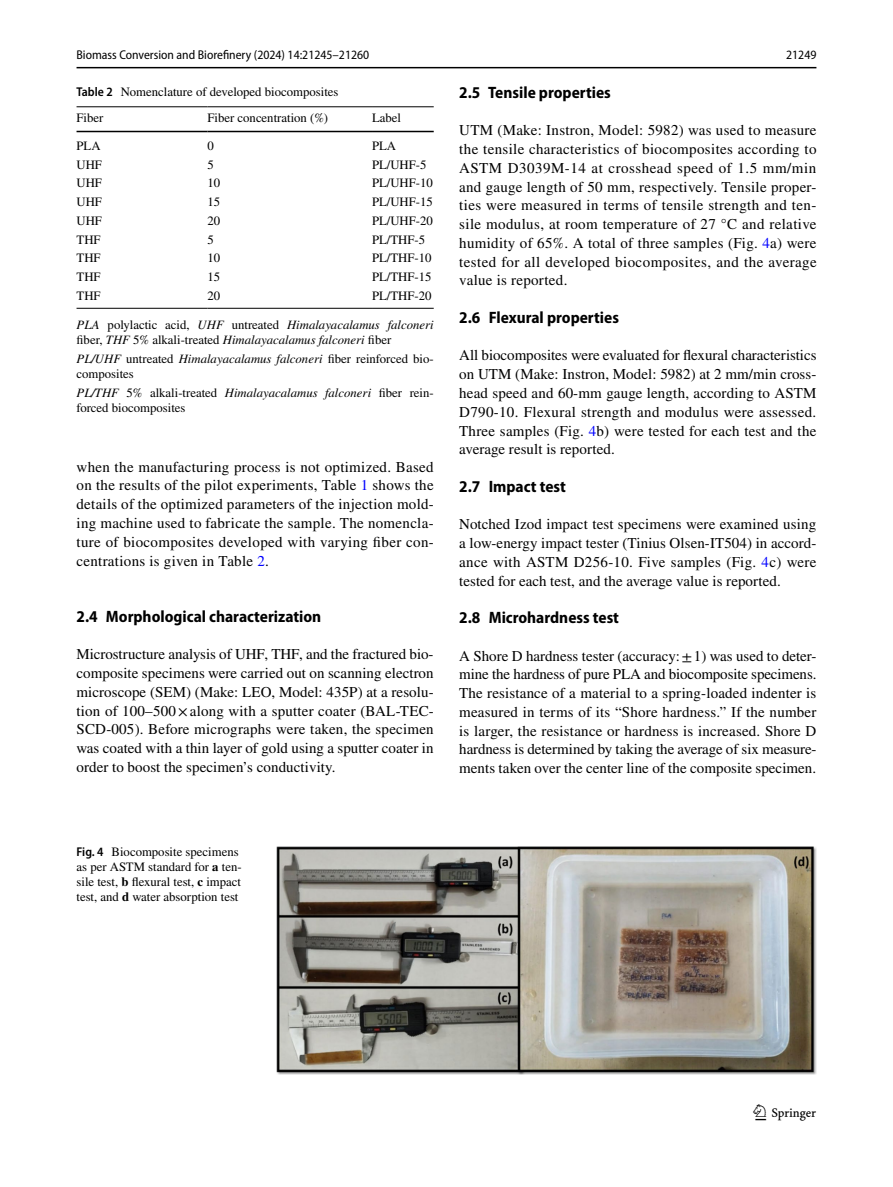
<style>
.page{position:relative;width:893px;height:1187px;background:#fff}
.page>*{position:absolute;margin:0;border:0;box-sizing:border-box;transform-origin:0 0}
.t1{font:22.5px "Springnew Regular 3";color:#000}
.t2{font:700 semi-condensed 16.5px "Myriad Pro";color:#000}
.t3{font:15px/18.8px "STIX";letter-spacing:.005em;color:#000;text-align:justify}
.t4{font:12.75px/15px "STIX";color:#000}
.t5{font:italic 12.75px/15px "STIX";color:#000}
.t6{font:semi-condensed 12.75px "Myriad Pro";color:#000}
.s1{font-family:"Myriad Pro";font-weight:600;font-stretch:semi-condensed}
.s2{font-style:normal}
.s3{font-style:italic}
.s4{color:#00f}
.s5{font-weight:700}
</style>
<div class="page">
<hr style="left:77px;top:67px;width:739px;height:1px;background:#000">
<hr style="left:77px;top:106px;width:131px;height:1px;background:#000">
<hr style="left:77px;top:131px;width:131px;height:1px;background:#000">
<hr style="left:208px;top:106px;width:164px;height:1px;background:#000">
<hr style="left:208px;top:131px;width:164px;height:1px;background:#000">
<hr style="left:372px;top:106px;width:62px;height:1px;background:#000">
<hr style="left:372px;top:131px;width:62px;height:1px;background:#000">
<hr style="left:77px;top:308px;width:131px;height:1px;background:#000">
<hr style="left:208px;top:308px;width:164px;height:1px;background:#000">
<hr style="left:372px;top:308px;width:62px;height:1px;background:#000">
<img style="left:276px;top:846px;width:540px;height:227px">
<p class="t6" style="left:77px;top:48px;width:294px">Biomass Conversion and Biorefinery (2024) 14:21245–21260</p>
<p class="t6" style="left:786px;top:48px;width:32px">21249</p>
<p class="t4" style="left:77px;top:85px;width:263px"><span class="s1">Table 2</span> Nomenclature of developed biocomposites</p>
<p class="t4" style="left:77px;top:111px;width:28px">Fiber</p>
<p class="t4" style="left:208px;top:111px;width:122px">Fiber concentration (%)</p>
<p class="t4" style="left:372px;top:111px;width:31px">Label</p>
<p class="t4" style="left:77px;top:139px;width:26px">PLA</p>
<p class="t4" style="left:208px;top:139px;width:8px">0</p>
<p class="t4" style="left:372px;top:139px;width:26px">PLA</p>
<p class="t4" style="left:77px;top:158px;width:27px">UHF</p>
<p class="t4" style="left:208px;top:158px;width:8px">5</p>
<p class="t4" style="left:372px;top:158px;width:56px">PL/UHF-5</p>
<p class="t4" style="left:77px;top:176px;width:27px">UHF</p>
<p class="t4" style="left:208px;top:176px;width:14px">10</p>
<p class="t4" style="left:372px;top:176px;width:62px">PL/UHF-10</p>
<p class="t4" style="left:77px;top:195px;width:27px">UHF</p>
<p class="t4" style="left:208px;top:195px;width:14px">15</p>
<p class="t4" style="left:372px;top:195px;width:62px">PL/UHF-15</p>
<p class="t4" style="left:77px;top:214px;width:27px">UHF</p>
<p class="t4" style="left:208px;top:214px;width:14px">20</p>
<p class="t4" style="left:372px;top:214px;width:62px">PL/UHF-20</p>
<p class="t4" style="left:77px;top:232px;width:26px">THF</p>
<p class="t4" style="left:208px;top:232px;width:8px">5</p>
<p class="t4" style="left:372px;top:232px;width:55px">PL/THF-5</p>
<p class="t4" style="left:77px;top:251px;width:26px">THF</p>
<p class="t4" style="left:208px;top:251px;width:14px">10</p>
<p class="t4" style="left:372px;top:251px;width:61px">PL/THF-10</p>
<p class="t4" style="left:77px;top:270px;width:26px">THF</p>
<p class="t4" style="left:208px;top:270px;width:14px">15</p>
<p class="t4" style="left:372px;top:270px;width:61px">PL/THF-15</p>
<p class="t4" style="left:77px;top:289px;width:26px">THF</p>
<p class="t4" style="left:208px;top:289px;width:14px">20</p>
<p class="t4" style="left:372px;top:289px;width:61px">PL/THF-20</p>
<p class="t5" style="left:77px;top:316px;width:359px">PLA <span class="s2">polylactic acid,</span> UHF <span class="s2">untreated</span> Himalayacalamus falconeri <span class="s2">fiber,</span> THF <span class="s2">5% alkali-treated</span> Himalayacalamus falconeri <span class="s2">fiber</span></p>
<p class="t4" style="left:77px;top:352px;width:359px"><span class="s3">PL/UHF</span> untreated <span class="s3">Himalayacalamus falconeri</span> fiber reinforced bio&shy;composites</p>
<p class="t4" style="left:77px;top:386px;width:359px"><span class="s3">PL/THF</span> 5% alkali-treated <span class="s3">Himalayacalamus falconeri</span> fiber rein&shy;forced biocomposites</p>
<p class="t3" style="left:77px;top:458px;width:359px">when the manufacturing process is not optimized. Based on the results of the pilot experiments, Table <span class="s4">1</span> shows the details of the optimized parameters of the injection mold&shy;ing machine used to fabricate the sample. The nomencla&shy;ture of biocomposites developed with varying fiber con&shy;centrations is given in Table <span class="s4">2</span>.</p>
<p class="t2" style="left:77px;top:607px;width:246px">2.4 Morphological characterization</p>
<p class="t3" style="left:77px;top:646px;width:359px">Microstructure analysis of UHF, THF, and the fractured bio&shy;composite specimens were carried out on scanning electron microscope (SEM) (Make: LEO, Model: 435P) at a resolu&shy;tion of 100–500×along with a sputter coater (BAL-TEC-SCD-005). Before micrographs were taken, the specimen was coated with a thin layer of gold using a sputter coater in order to boost the specimen’s conductivity.</p>
<p class="t2" style="left:459px;top:83px;width:153px">2.5 Tensile properties</p>
<p class="t3" style="left:459px;top:122px;width:359px">UTM (Make: Instron, Model: 5982) was used to measure the tensile characteristics of biocomposites according to ASTM D3039M-14 at crosshead speed of 1.5 mm/min and gauge length of 50 mm, respectively. Tensile proper&shy;ties were measured in terms of tensile strength and ten&shy;sile modulus, at room temperature of 27 °C and relative humidity of 65%. A total of three samples (Fig. <span class="s4">4</span>a) were tested for all developed biocomposites, and the average value is reported.</p>
<p class="t2" style="left:459px;top:308px;width:161px">2.6 Flexural properties</p>
<p class="t3" style="left:459px;top:347px;width:359px">All biocomposites were evaluated for flexural characteristics on UTM (Make: Instron, Model: 5982) at 2 mm/min cross&shy;head speed and 60-mm gauge length, according to ASTM D790-10. Flexural strength and modulus were assessed.<br>Three samples (Fig. <span class="s4">4</span>b) were tested for each test and the average result is reported.</p>
<p class="t2" style="left:459px;top:477px;width:108px">2.7 Impact test</p>
<p class="t3" style="left:459px;top:516px;width:359px">Notched Izod impact test specimens were examined using a low-energy impact tester (Tinius Olsen-IT504) in accord&shy;ance with ASTM D256-10. Five samples (Fig. <span class="s4">4</span>c) were tested for each test, and the average value is reported.</p>
<p class="t2" style="left:459px;top:608px;width:161px">2.8 Microhardness test</p>
<p class="t3" style="left:459px;top:647px;width:359px">A Shore D hardness tester (accuracy:±1) was used to deter&shy;mine the hardness of pure PLA and biocomposite specimens.<br>The resistance of a material to a spring-loaded indenter is measured in terms of its “Shore hardness.” If the number is larger, the resistance or hardness is increased. Shore D hardness is determined by taking the average of six measure&shy;ments taken over the center line of the composite specimen.</p>
<p class="t4" style="left:77px;top:845px;width:167px"><span class="s1">Fig. 4</span> Biocomposite specimens as per ASTM standard for <span class="s5">a</span> ten&shy;sile test, <span class="s5">b</span> flexural test, <span class="s5">c</span> impact test, and <span class="s5">d</span> water absorption test</p>
<h1 class="t1" style="left:755px;top:1104px;width:62px">1 3</h1>
</div>
